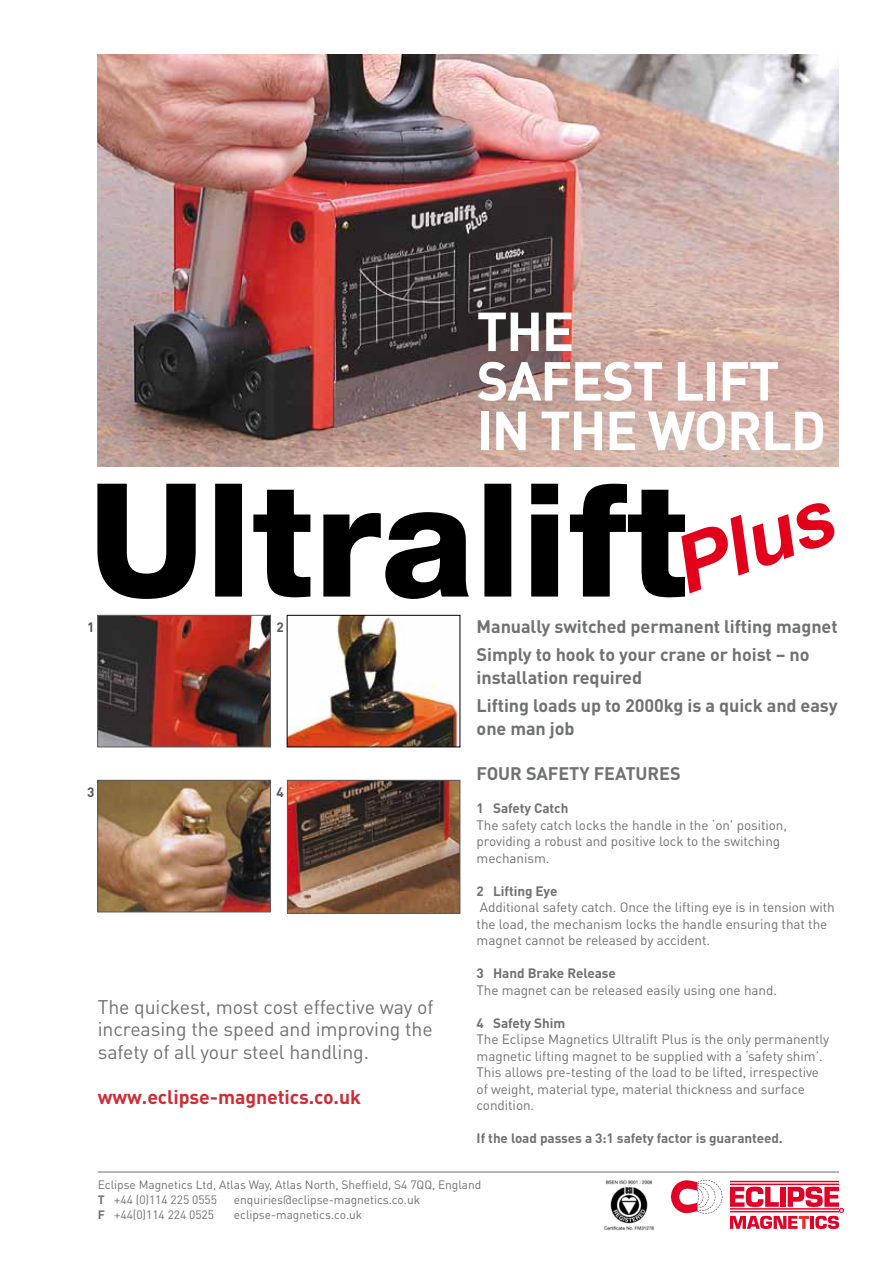
<style>
.page{position:relative;width:893px;height:1263px;background:#fff}
.page>*{position:absolute;margin:0;border:0;box-sizing:border-box;transform-origin:0 0}
.t1{font:700 54px/49.5px "DINOT";letter-spacing:-.025em;color:#fff}
.t2{font:19.5px/22.5px "DINOT";letter-spacing:-.005em;color:#707172;text-align:justify}
.t3{font:700 19.5px "DINOT";letter-spacing:-.005em;color:#cd2d37}
.t4{font:700 18px/28.5px "DINOT";letter-spacing:-.005em;color:#707172}
.t5{font:13.5px/16.5px "DINOT";letter-spacing:-.005em;color:#707172}
.t6{font:700 13.5px "DINOT";letter-spacing:-.005em;color:#707172}
.t7{font:700 13.5px "DINOT";color:#58585a}
.t8{font:12px/15px "DINOT";letter-spacing:-.005em;color:#707172}
.s1{font-weight:700}
</style>
<div class="page">
<img style="left:98px;top:54px;width:741px;height:412px">
<svg style="left:685px;top:503px;width:150px;height:90px"></svg>
<svg style="left:97px;top:484px;width:588px;height:115px"></svg>
<img style="left:99px;top:617px;width:170px;height:128px">
<div style="left:97px;top:615px;width:174px;height:132px;border:1px solid #58585a"></div>
<img style="left:289px;top:617px;width:169px;height:128px">
<div style="left:287px;top:615px;width:173px;height:132px;border:1px solid #000"></div>
<img style="left:99px;top:782px;width:170px;height:128px">
<div style="left:97px;top:780px;width:174px;height:132px;border:1px solid #58585a"></div>
<img style="left:289px;top:782px;width:169px;height:129px">
<div style="left:287px;top:780px;width:173px;height:133px;border:1px solid #58585a"></div>
<hr style="left:730px;top:1181px;width:109px;height:1px;background:#e20026">
<hr style="left:730px;top:1183px;width:109px;height:2px;background:#e20026">
<svg style="left:671px;top:1180px;width:51px;height:33px"></svg>
<svg style="left:730px;top:1187px;width:114px;height:42px"></svg>
<img style="left:603px;top:1180px;width:52px;height:51px">
<hr style="left:98px;top:1172px;width:741px;height:1px;background:#707172">
<h1 class="t1" style="left:477px;top:305px;width:351px">THE<br>SAFEST LIFT<br>IN THE WORLD</h1>
<p class="t7" style="left:87px;top:617px;width:9px">1</p>
<p class="t7" style="left:277px;top:617px;width:9px">2</p>
<p class="t7" style="left:87px;top:782px;width:9px">3</p>
<p class="t7" style="left:277px;top:782px;width:9px">4</p>
<h2 class="t2" style="left:98px;top:995px;width:337px">The quickest, most cost effective way of increasing the speed and improving the safety of all your steel handling.</h2>
<h2 class="t3" style="left:98px;top:1083px;width:265px">www.eclipse-magnetics.co.uk</h2>
<h3 class="t4" style="left:477px;top:611px;width:362px">Manually switched permanent lifting magnet<br>Simply to hook to your crane or hoist – no</h3>
<h3 class="t4" style="left:477px;top:662px;width:363px">installation required<br>Lifting loads up to 2000kg is a quick and easy</h3>
<h3 class="t4" style="left:477px;top:713px;width:99px">one man job</h3>
<h3 class="t4" style="left:477px;top:759px;width:206px">FOUR SAFETY FEATURES</h3>
<p class="t6" style="left:477px;top:799px;width:93px">1 Safety Catch</p>
<p class="t5" style="left:477px;top:816px;width:312px">The safety catch locks the handle in the ‘on’ position, providing a robust and positive lock to the switching mechanism.</p>
<p class="t6" style="left:477px;top:881px;width:82px">2 Lifting Eye</p>
<p class="t5" style="left:477px;top:898px;width:360px">Additional safety catch. Once the lifting eye is in tension with the load, the mechanism locks the handle ensuring that the magnet cannot be released by accident.</p>
<p class="t6" style="left:477px;top:964px;width:141px">3 Hand Brake Release</p>
<p class="t5" style="left:477px;top:981px;width:302px">The magnet can be released easily using one hand.</p>
<p class="t6" style="left:477px;top:1013px;width:90px">4 Safety Shim</p>
<p class="t5" style="left:477px;top:1030px;width:354px">The Eclipse Magnetics Ultralift Plus is the only permanently magnetic lifting magnet to be supplied with a ‘safety shim’.<br>This allows pre-testing of the load to be lifted, irrespective of weight, material type, material thickness and surface condition.</p>
<p class="t6" style="left:477px;top:1129px;width:308px">If the load passes a 3:1 safety factor is guaranteed.</p>
<p class="t8" style="left:98px;top:1177px;width:385px">Eclipse Magnetics Ltd, Atlas Way, Atlas North, Sheffield, S4 7QQ, England<br><span class="s1">T</span> +44 (0)114 225 0555</p>
<p class="t8" style="left:234px;top:1192px;width:188px">enquiries@eclipse-magnetics.co.uk</p>
<p class="t8" style="left:98px;top:1207px;width:118px"><span class="s1">F</span> +44(0)114 224 0525</p>
<p class="t8" style="left:234px;top:1207px;width:130px">eclipse-magnetics.co.uk</p>
</div>
